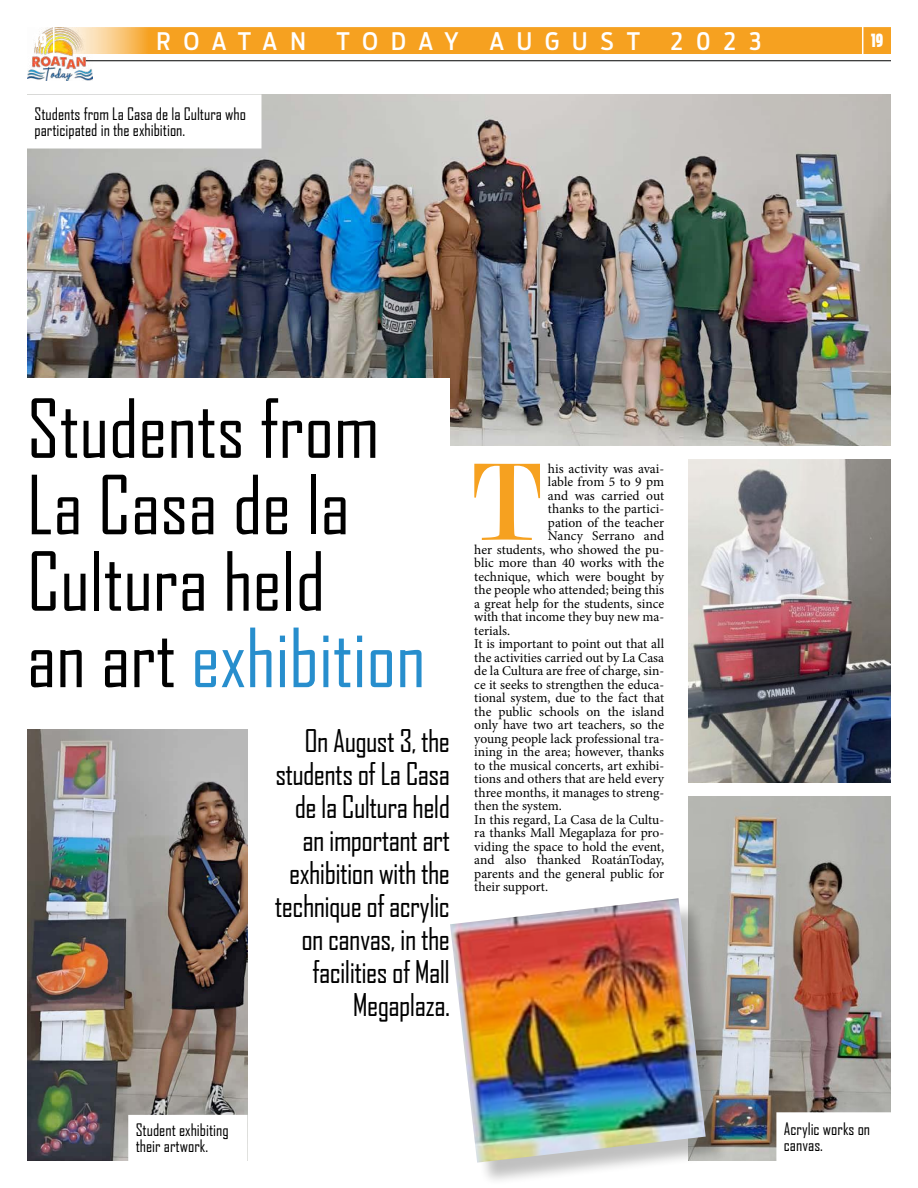
<style>
.page{position:relative;width:918px;height:1188px;background:#fff}
.page>*{position:absolute;margin:0;border:0;box-sizing:border-box;transform-origin:0 0}
.t1{font:113.7px "Modern 20 BT Roman B";color:#f6a120}
.t2{font:78px/76.5px "Agency FB";color:#000}
.t3{font:30px/33px "Agency FB";letter-spacing:-.02em;color:#000;text-align:right}
.t4{font:500 condensed 24px "Ford Antenna";letter-spacing:.54em;color:#fff}
.t5{font:18px "Ford Antenna Black Cmp";color:#fff}
.t6{font:16.5px/16.5px "Agency FB";color:#000}
.t7{font:13.5px "Minion Pro";letter-spacing:-.005em;color:#000}
.s1{color:#278ecd}
</style>
<div class="page">
<div style="left:27px;top:27px;width:864px;height:27px;background:#f6a120"></div>
<svg style="left:862px;top:27px;width:1px;height:27px"></svg>
<hr style="left:86px;top:60px;width:805px;height:1px;background:#010202">
<img style="left:27px;top:27px;width:65px;height:54px">
<img style="left:27px;top:94px;width:864px;height:352px">
<hr style="left:53px;top:27px;width:2px;height:27px;background:#fff">
<img style="left:27px;top:729px;width:221px;height:432px">
<div style="left:31px;top:98px;width:227px;height:47px;background:#fff"></div>
<div style="left:132px;top:1119px;width:112px;height:38px;background:#fff"></div>
<img style="left:688px;top:459px;width:203px;height:324px">
<img style="left:688px;top:796px;width:203px;height:365px">
<div style="left:780px;top:1116px;width:107px;height:41px;background:#fff"></div>
<div style="left:454px;top:902px;width:275px;height:285px;background:#000;opacity:.25"></div>
<img style="left:450px;top:898px;width:256px;height:265px">
<div style="left:22px;top:378px;width:428px;height:118px;background:#fff"></div>
<h3 class="t5" style="left:35px;top:25px;width:14px">19</h3>
<h3 class="t4" style="left:156px;top:20px;width:151px">ROATAN</h3>
<h3 class="t4" style="left:337px;top:20px;width:124px">TODAY</h3>
<h3 class="t4" style="left:489px;top:20px;width:152px">AUGUST</h3>
<h3 class="t4" style="left:671px;top:20px;width:92px">2023</h3>
<h3 class="t5" style="left:871px;top:25px;width:14px">19</h3>
<p class="t6" style="left:34px;top:105px;width:213px">Students from La Casa de la Cultura who participated in the exhibition.</p>
<h2 class="t2" style="left:27px;top:389px;width:400px">Students from<br>La Casa de la<br>Cultura held<br>an art <span class="s1">exhibition</span></h2>
<h3 class="t3" style="left:275px;top:724px;width:177px">On August 3, the students of La Casa de la Cultura held an important art exhibition with the technique of acrylic on canvas, in the facilities of Mall<br>Megaplaza.</h3>
<h1 class="t1" style="left:467px;top:432px;width:82px">T</h1>
<p class="t7" style="left:548px;top:459px;width:118px">his activity was avai-</p>
<p class="t7" style="left:548px;top:473px;width:118px">lable from 5 to 9 pm</p>
<p class="t7" style="left:548px;top:486px;width:118px">and was carried out</p>
<p class="t7" style="left:548px;top:500px;width:118px">thanks to the partici-</p>
<p class="t7" style="left:548px;top:513px;width:118px">pation of the teacher</p>
<p class="t7" style="left:548px;top:527px;width:118px">Nancy Serrano and</p>
<p class="t7" style="left:474px;top:540px;width:191px">her students, who showed the pu-</p>
<p class="t7" style="left:474px;top:554px;width:191px">blic more than 40 works with the</p>
<p class="t7" style="left:474px;top:567px;width:191px">technique, which were bought by</p>
<p class="t7" style="left:474px;top:581px;width:191px">the people who attended; being this</p>
<p class="t7" style="left:474px;top:594px;width:191px">a great help for the students, since</p>
<p class="t7" style="left:474px;top:608px;width:191px">with that income they buy new ma-</p>
<p class="t7" style="left:474px;top:621px;width:37px">terials.</p>
<p class="t7" style="left:474px;top:635px;width:191px">It is important to point out that all</p>
<p class="t7" style="left:474px;top:648px;width:191px">the activities carried out by La Casa</p>
<p class="t7" style="left:474px;top:662px;width:191px">de la Cultura are free of charge, sin-</p>
<p class="t7" style="left:474px;top:675px;width:191px">ce it seeks to strengthen the educa-</p>
<p class="t7" style="left:474px;top:689px;width:191px">tional system, due to the fact that</p>
<p class="t7" style="left:474px;top:702px;width:191px">the public schools on the island</p>
<p class="t7" style="left:474px;top:716px;width:191px">only have two art teachers, so the</p>
<p class="t7" style="left:474px;top:729px;width:191px">young people lack professional tra-</p>
<p class="t7" style="left:474px;top:743px;width:191px">ining in the area; however, thanks</p>
<p class="t7" style="left:474px;top:756px;width:191px">to the musical concerts, art exhibi-</p>
<p class="t7" style="left:474px;top:770px;width:191px">tions and others that are held every</p>
<p class="t7" style="left:474px;top:783px;width:191px">three months, it manages to streng-</p>
<p class="t7" style="left:474px;top:797px;width:89px">then the system.</p>
<p class="t7" style="left:474px;top:810px;width:191px">In this regard, La Casa de la Cultu-</p>
<p class="t7" style="left:474px;top:824px;width:191px">ra thanks Mall Megaplaza for pro-</p>
<p class="t7" style="left:474px;top:837px;width:191px">viding the space to hold the event,</p>
<p class="t7" style="left:474px;top:851px;width:191px">and also thanked RoatánToday,</p>
<p class="t7" style="left:474px;top:864px;width:191px">parents and the general public for</p>
<p class="t7" style="left:474px;top:878px;width:75px">their support.</p>
<p class="t6" style="left:136px;top:1121px;width:94px">Student exhibiting their artwork.</p>
<p class="t6" style="left:784px;top:1120px;width:88px">Acrylic works on canvas.</p>
</div>
